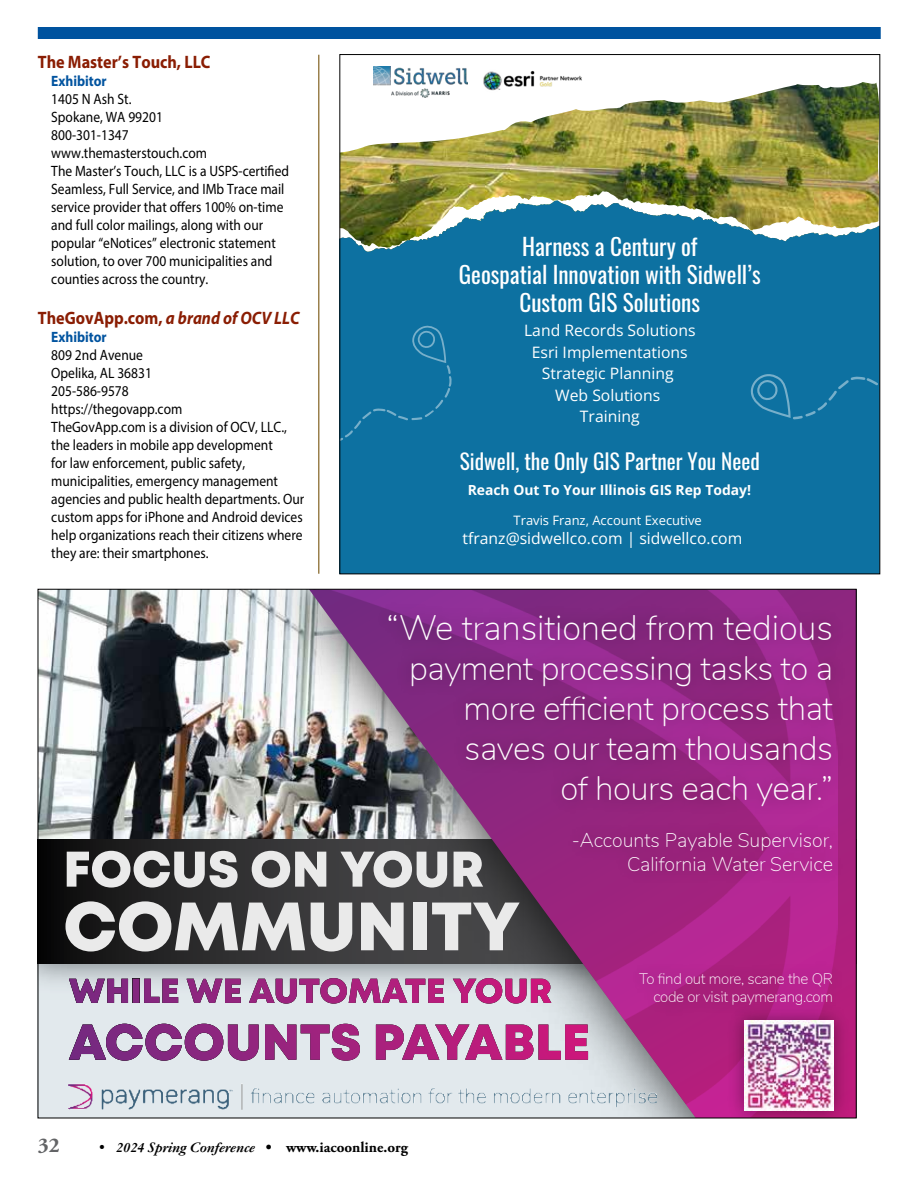
<style>
.page{position:relative;width:918px;height:1188px;background:#fff}
.page>*{position:absolute;margin:0;border:0;box-sizing:border-box;transform-origin:0 0}
.t1{font:68.25px "Mont Heavy DEMO";color:#eaeaea}
.t2{font:49.95px "Mont Heavy DEMO";color:#eaeaea}
.t3{font:200 34.8px "Nunito";letter-spacing:-.005em;color:#fff}
.t4{font:200 33.3px/40px "Nunito";letter-spacing:-.015em;color:#fff;text-align:right}
.t5{font:23.1px/27.8px "Oswald";color:#fff;text-align:center}
.t6{font:21.3px "Oswald";color:#fff}
.t7{font:700 21px "Adobe Garamond Pro";color:#636466}
.t8{font:200 19.65px/23.7px "Nunito";color:#fff;text-align:right}
.t9{font:700 18px "Myriad Pro";color:#8a1d03;scale:.9 1}
.t10{font:15.75px/21.6px "Open Sans";color:#fff;text-align:center}
.t11{font:200 15.15px/18.1px "Nunito";letter-spacing:-.02em;color:#fff;text-align:right}
.t12{font:15px/18px "Myriad Pro";color:#000;scale:.9 1}
.t13{font:italic 700 15px "Garamond";color:#000}
.t14{font:700 15px "Myriad Pro";color:#00539f;scale:.9 1}
.t15{font:700 13.95px "Open Sans";color:#fff}
.t16{font:12.9px "Open Sans";color:#fff}
.s1{font-style:italic}
.s2{font-family:"Adobe Garamond Pro";font-weight:400;font-style:normal}
.s3{font-family:"Adobe Garamond Pro";font-style:normal}
</style>
<div class="page">
<div style="left:38px;top:27px;width:843px;height:12px;background:#00539f"></div>
<hr style="left:318px;top:55px;width:2px;height:519px;background:#9a804d">
<img style="left:341px;top:82px;width:537px;height:110px">
<img style="left:341px;top:192px;width:537px;height:8px">
<svg style="left:341px;top:200px;width:537px;height:372px;background:#19759e"></svg>
<div style="left:341px;top:325px;width:111px;height:118px;background:#0d71a1"></div>
<svg style="left:750px;top:373px;width:128px;height:46px;background:#1777a5"></svg>
<img style="left:373px;top:67px;width:95px;height:30px">
<img style="left:477px;top:71px;width:112px;height:24px">
<div style="left:38px;top:963px;width:817px;height:155px;background:#e2e9ed"></div>
<img style="left:40px;top:591px;width:186px;height:207px">
<img style="left:40px;top:798px;width:186px;height:205px">
<svg style="left:40px;top:839px;width:186px;height:125px;background:#1c1c1d"></svg>
<img style="left:226px;top:591px;width:82px;height:519px">
<img style="left:68px;top:1083px;width:240px;height:26px">
<img style="left:308px;top:591px;width:530px;height:513px">
<img style="left:363px;top:591px;width:491px;height:320px">
<img style="left:562px;top:948px;width:292px;height:168px">
<img style="left:721px;top:997px;width:133px;height:119px">
<img style="left:744px;top:1021px;width:90px;height:89px">
<svg style="left:69px;top:1024px;width:190px;height:37px"></svg>
<svg style="left:265px;top:1024px;width:95px;height:37px"></svg>
<svg style="left:376px;top:1025px;width:157px;height:35px"></svg>
<svg style="left:539px;top:1025px;width:49px;height:35px"></svg>
<svg style="left:69px;top:979px;width:109px;height:24px"></svg>
<svg style="left:187px;top:979px;width:54px;height:24px"></svg>
<svg style="left:249px;top:978px;width:195px;height:26px"></svg>
<svg style="left:453px;top:978px;width:98px;height:26px"></svg>
<p class="t9" style="left:38px;top:50px;width:194px">The Master’s Touch, LLC</p>
<p class="t14" style="left:51px;top:71px;width:63px">Exhibitor</p>
<p class="t12" style="left:51px;top:90px;width:266px">1405 N Ash St.<br>Spokane, WA 99201<br>800-301-1347<br>www.themasterstouch.com<br>The Master’s Touch, LLC is a USPS-certified<br>Seamless, Full Service, and IMb Trace mail service provider that offers 100% on-time and full color mailings, along with our popular “eNotices” electronic statement solution, to over 700 municipalities and counties across the country.</p>
<p class="t9" style="left:38px;top:306px;width:292px">TheGovApp.com, <span class="s1">a brand of OCV LLC</span></p>
<p class="t14" style="left:51px;top:327px;width:63px">Exhibitor</p>
<p class="t12" style="left:51px;top:346px;width:283px">809 2nd Avenue<br>Opelika, AL 36831<br>205-586-9578<br>https://thegovapp.com<br>TheGovApp.com is a division of OCV, LLC., the leaders in mobile app development<br>for law enforcement, public safety, municipalities, emergency management agencies and public health departments. Our custom apps for iPhone and Android devices help organizations reach their citizens where they are: their smartphones.</p>
<h3 class="t5" style="left:459px;top:230px;width:303px">Harness a Century of<br>Geospatial Innovation with Sidwell’s<br>Custom GIS Solutions</h3>
<p class="t10" style="left:524px;top:319px;width:173px">Land Records Solutions<br>Esri Implementations<br>Strategic Planning<br>Web Solutions<br>Training</p>
<h3 class="t6" style="left:460px;top:442px;width:301px">Sidwell, the Only GIS Partner You Need</h3>
<p class="t15" style="left:468px;top:480px;width:285px">Reach Out To Your Illinois GIS Rep Today!</p>
<p class="t16" style="left:514px;top:512px;width:190px">Travis Franz, Account Executive</p>
<p class="t10" style="left:463px;top:527px;width:281px">tfranz@sidwellco.com | sidwellco.com</p>
<h3 class="t3" style="left:387px;top:602px;width:448px">“We transitioned from tedious</h3>
<h3 class="t4" style="left:409px;top:646px;width:426px">payment processing tasks to a more efficient process that saves our team thousands<br>of hours each year.”</h3>
<h3 class="t8" style="left:572px;top:827px;width:263px">-Accounts Payable Supervisor,<br>California Water Service</h3>
<h2 class="t2" style="left:63px;top:841px;width:422px">FOCUS ON YOUR</h2>
<h1 class="t1" style="left:63px;top:888px;width:458px">COMMUNITY</h1>
<h3 class="t7" style="left:38px;top:1133px;width:23px">32</h3>
<p class="t13" style="left:99px;top:1138px;width:310px"><span class="s2">•</span> 2024 Spring Conference <span class="s3">• www.iacoonline.org</span></p>
<p class="t11" style="left:639px;top:969px;width:195px">To find out more, scane the QR code or visit paymerang.com</p>
</div>
